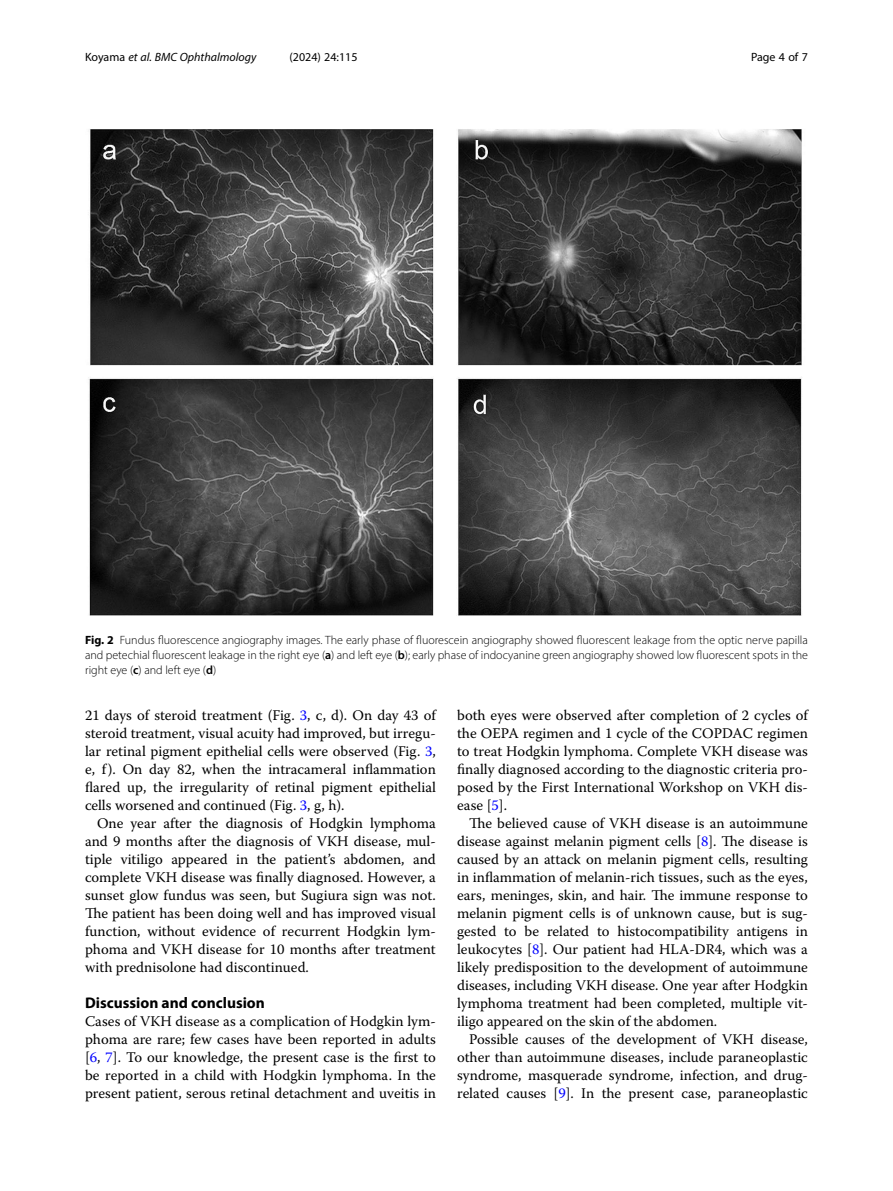
<style>
.page{position:relative;width:893px;height:1191px;background:#fff}
.page>*{position:absolute;margin:0;border:0;box-sizing:border-box;transform-origin:0 0}
.Head_1{font:700 15.45px "Myriad Pro";color:#000}
.Body_Text_Indent{font:14.7px/18px "Warnock Pro";color:#000;text-align:justify}
.Body_Text{font:14.7px/18px "Warnock Pro";color:#000;text-align:justify}
.Figure_Caption{font:300 12px/15px "Myriad Pro";color:#000;text-align:justify}
.t1{font:italic 12px "Myriad Pro";color:#000}
.t2{font:12px "Myriad Pro";color:#000}
.s1{font-style:normal}
.s2{font-weight:700}
.s3{font-weight:600}
.s4{color:#00f}
</style>
<div class="page">
<img style="left:88px;top:129px;width:714px;height:487px">
<p class="t1" style="left:85px;top:50px;width:173px"><span class="s1">Koyama</span> et al. BMC Ophthalmology</p>
<p class="t2" style="left:289px;top:50px;width:70px">(2024) 24:115</p>
<p class="t2" style="left:751px;top:50px;width:58px">Page 4 of 7</p>
<p class="Figure_Caption" style="left:85px;top:632px;width:724px"><span class="s2">Fig. 2</span> Fundus fluorescence angiography images. The early phase of fluorescein angiography showed fluorescent leakage from the optic nerve papilla and petechial fluorescent leakage in the right eye (<span class="s3">a</span>) and left eye (<span class="s3">b</span>); early phase of indocyanine green angiography showed low fluorescent spots in the right eye (<span class="s3">c</span>) and left eye (<span class="s3">d</span>)</p>
<p class="Body_Text_Indent" style="left:85px;top:706px;width:352px">21 days of steroid treatment (Fig. <span class="s4">3</span>, c, d). On day 43 of steroid treatment, visual acuity had improved, but irregu&shy;lar retinal pigment epithelial cells were observed (Fig. <span class="s4">3</span>, e, f). On day 82, when the intracameral inflammation flared up, the irregularity of retinal pigment epithelial cells worsened and continued (Fig. <span class="s4">3</span>, g, h).</p>
<p class="Body_Text_Indent" style="left:85px;top:814px;width:352px;text-indent:12px">One year after the diagnosis of Hodgkin lymphoma and 9 months after the diagnosis of VKH disease, mul&shy;tiple vitiligo appeared in the patient’s abdomen, and complete VKH disease was finally diagnosed. However, a sunset glow fundus was seen, but Sugiura sign was not.<br>The patient has been doing well and has improved visual function, without evidence of recurrent Hodgkin lym&shy;phoma and VKH disease for 10 months after treatment with prednisolone had discontinued.</p>
<p class="Head_1" style="left:85px;top:993px;width:181px">Discussion and conclusion</p>
<p class="Body_Text" style="left:85px;top:1012px;width:352px">Cases of VKH disease as a complication of Hodgkin lym&shy;phoma are rare; few cases have been reported in adults [<span class="s4">6</span>, <span class="s4">7</span>]. To our knowledge, the present case is the first to be reported in a child with Hodgkin lymphoma. In the present patient, serous retinal detachment and uveitis in</p>
<p class="Body_Text" style="left:457px;top:706px;width:352px">both eyes were observed after completion of 2 cycles of the OEPA regimen and 1 cycle of the COPDAC regimen to treat Hodgkin lymphoma. Complete VKH disease was finally diagnosed according to the diagnostic criteria pro&shy;posed by the First International Workshop on VKH dis&shy;ease [<span class="s4">5</span>].</p>
<p class="Body_Text_Indent" style="left:457px;top:814px;width:352px;text-indent:12px">The believed cause of VKH disease is an autoimmune disease against melanin pigment cells [<span class="s4">8</span>]. The disease is caused by an attack on melanin pigment cells, resulting in inflammation of melanin-rich tissues, such as the eyes, ears, meninges, skin, and hair. The immune response to melanin pigment cells is of unknown cause, but is sug&shy;gested to be related to histocompatibility antigens in leukocytes [<span class="s4">8</span>]. Our patient had HLA-DR4, which was a likely predisposition to the development of autoimmune diseases, including VKH disease. One year after Hodgkin lymphoma treatment had been completed, multiple vit&shy;iligo appeared on the skin of the abdomen.</p>
<p class="Body_Text_Indent" style="left:457px;top:1030px;width:352px;text-indent:12px">Possible causes of the development of VKH disease, other than autoimmune diseases, include paraneoplastic syndrome, masquerade syndrome, infection, and drug&shy;related causes [<span class="s4">9</span>]. In the present case, paraneoplastic</p>
</div>
